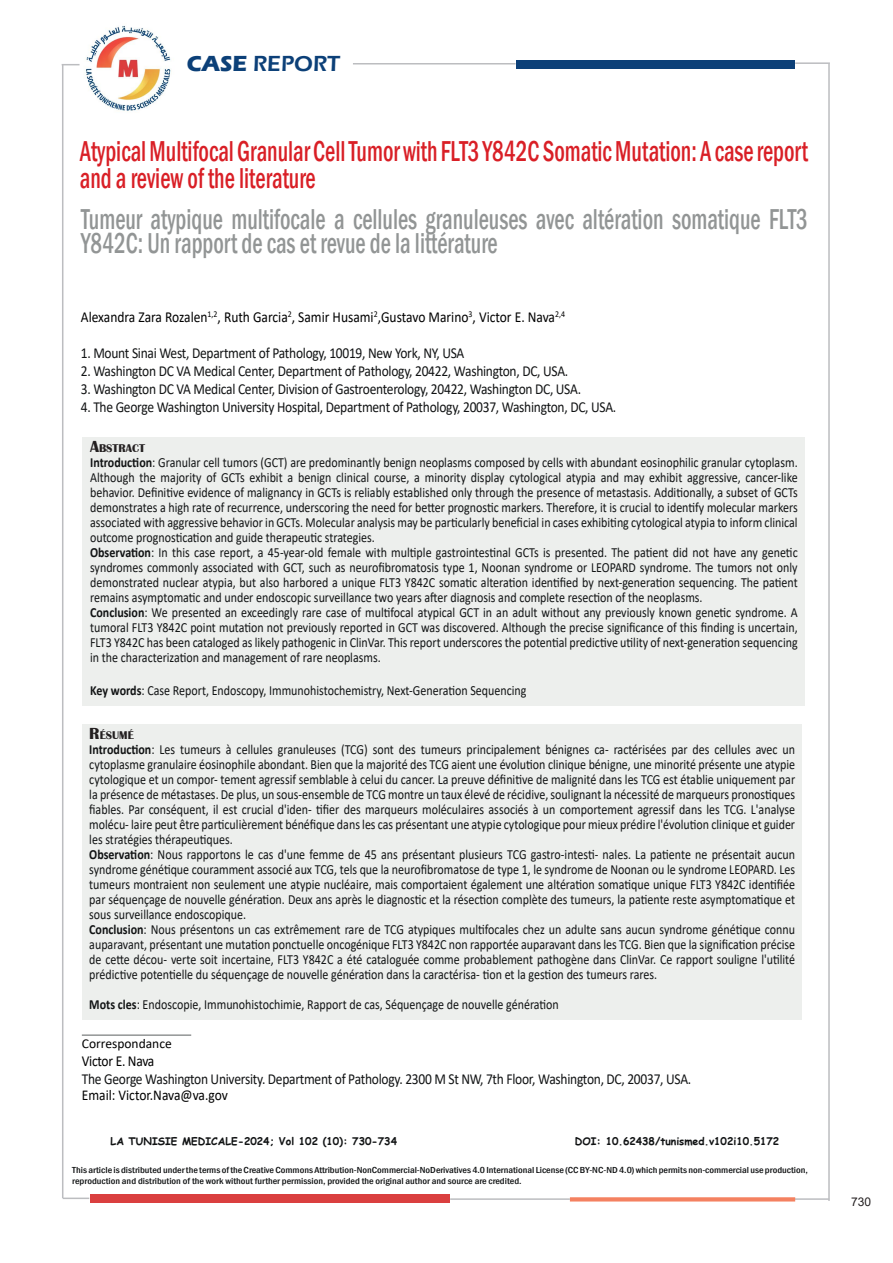
<style>
.page{position:relative;width:893px;height:1263px;background:#fff}
.page>*{position:absolute;margin:0;border:0;box-sizing:border-box;transform-origin:0 0}
.t1{font:500 condensed 29.55px/24.6px "Franklin Gothic";color:#929595;scale:.77 1}
.t2{font:500 condensed 29.55px/27px "Franklin Gothic";color:#d91f26;scale:.77 1}
.t3{font:600 22.5px "Eras ITC";color:#0c4078}
.t4{font:15.3px "Calibri";letter-spacing:-.02em;color:#111314;scale:.88 1}
.t5{font:15.3px "Calibri";color:#000;scale:.88 1}
.t6{font:15.3px "Calibri";letter-spacing:-.02em;color:#000;scale:.88 1}
.t7{font:15px "Calibri";color:#000;scale:.9 1}
.sous_titre{font:13.95px/15px "Calibri";color:#111314;text-align:justify;scale:.86 1}
.t8{font:13.5px "Calibri";color:#000}
.t9{font:12px "Arial";color:#231f20}
.t10{font:700 11.55px "Britannic";color:#231f20}
.t11{font:700 10.5px "Comic Sans MS";color:#111314}
.t12{font:500 condensed 9px "Franklin Gothic";color:#111314;scale:1.13 1}
.s1{font-weight:700}
.s2{font-size:16.5px}
</style>
<div class="page">
<div style="left:82px;top:437px;width:723px;height:269px;background:#edefed"></div>
<div style="left:82px;top:724px;width:719px;height:295px;background:#edefed"></div>
<hr style="left:82px;top:1034px;width:109px;height:2px;background:#929595">
<div style="left:516px;top:60px;width:278px;height:8px;background:#0c4078"></div>
<svg style="left:62px;top:64px;width:18px;height:1px"></svg>
<hr style="left:62px;top:65px;width:1px;height:1133px;background:#bcbdc0">
<hr style="left:828px;top:64px;width:2px;height:1137px;background:#bcbdc0">
<hr style="left:795px;top:62px;width:35px;height:2px;background:#bcbdc0">
<hr style="left:353px;top:63px;width:163px;height:2px;background:#bcbdc0">
<div style="left:90px;top:1194px;width:359px;height:9px;background:#da3f3f"></div>
<hr style="left:794px;top:1198px;width:35px;height:2px;background:#bcbdc0">
<svg style="left:570px;top:1197px;width:225px;height:4px"></svg>
<hr style="left:450px;top:1198px;width:120px;height:2px;background:#bcbdc0">
<hr style="left:63px;top:1197px;width:26px;height:2px;background:#bcbdc0">
<img style="left:86px;top:26px;width:85px;height:86px">
<p class="t3" style="left:187px;top:51px;width:155px"><span class="s1">CASE</span> REPORT</p>
<p class="t2" style="left:80px;top:137px;width:947px">Atypical Multifocal Granular Cell Tumor with FLT3 Y842C Somatic Mutation: A case report and a review of the literature</p>
<p class="t1" style="left:81px;top:206px;width:945px">Tumeur atypique multifocale a cellules granuleuses avec altération somatique FLT3<br>Y842C: Un rapport de cas et revue de la littérature</p>
<p class="t5" style="left:81px;top:306px;width:552px">Alexandra Zara Rozalen<sup>1,2</sup>, Ruth Garcia<sup>2</sup>, Samir Husami<sup>2</sup>,Gustavo Marino<sup>3</sup>, Victor E. Nava<sup>2,4</sup></p>
<p class="t4" style="left:81px;top:342px;width:437px">1. Mount Sinai West, Department of Pathology, 10019, New York, NY, USA</p>
<p class="t4" style="left:81px;top:360px;width:555px">2. Washington DC VA Medical Center, Department of Pathology, 20422, Washington, DC, USA.</p>
<p class="t4" style="left:81px;top:378px;width:570px">3. Washington DC VA Medical Center, Division of Gastroenterology, 20422, Washington DC, USA.</p>
<p class="t4" style="left:81px;top:396px;width:610px">4. The George Washington University Hospital, Department of Pathology, 20037, Washington, DC, USA.</p>
<p class="t10" style="left:90px;top:442px;width:56px"><span class="s2">A</span>BSTRACT</p>
<p class="sous_titre" style="left:90px;top:454px;width:824px"><span class="s1">Introduction</span>: Granular cell tumors (GCT) are predominantly benign neoplasms composed by cells with abundant eosinophilic granular cytoplasm.<br>Although the majority of GCTs exhibit a benign clinical course, a minority display cytological atypia and may exhibit aggressive, cancer-like behavior. Definitive evidence of malignancy in GCTs is reliably established only through the presence of metastasis. Additionally, a subset of GCTs demonstrates a high rate of recurrence, underscoring the need for better prognostic markers. Therefore, it is crucial to identify molecular markers associated with aggressive behavior in GCTs. Molecular analysis may be particularly beneficial in cases exhibiting cytological atypia to inform clinical outcome prognostication and guide therapeutic strategies.</p>
<p class="sous_titre" style="left:90px;top:544px;width:824px"><span class="s1">Observation</span>: In this case report, a 45-year-old female with multiple gastrointestinal GCTs is presented. The patient did not have any genetic syndromes commonly associated with GCT, such as neurofibromatosis type 1, Noonan syndrome or LEOPARD syndrome. The tumors not only demonstrated nuclear atypia, but also harbored a unique FLT3 Y842C somatic alteration identified by next-generation sequencing. The patient remains asymptomatic and under endoscopic surveillance two years after diagnosis and complete resection of the neoplasms.</p>
<p class="sous_titre" style="left:90px;top:604px;width:824px"><span class="s1">Conclusion</span>: We presented an exceedingly rare case of multifocal atypical GCT in an adult without any previously known genetic syndrome. A tumoral FLT3 Y842C point mutation not previously reported in GCT was discovered. Although the precise significance of this finding is uncertain, FLT3 Y842C has been cataloged as likely pathogenic in ClinVar. This report underscores the potential predictive utility of next-generation sequencing in the characterization and management of rare neoplasms.</p>
<p class="sous_titre" style="left:90px;top:682px;width:509px"><span class="s1">Key words</span>: Case Report, Endoscopy, Immunohistochemistry, Next-Generation Sequencing</p>
<p class="t10" style="left:89px;top:729px;width:46px"><span class="s2">R</span>ÉSUMÉ</p>
<p class="sous_titre" style="left:89px;top:742px;width:822px"><span class="s1">Introduction</span>: Les tumeurs à cellules granuleuses (TCG) sont des tumeurs principalement bénignes ca- ractérisées par des cellules avec un cytoplasme granulaire éosinophile abondant. Bien que la majorité des TCG aient une évolution clinique bénigne, une minorité présente une atypie cytologique et un compor- tement agressif semblable à celui du cancer. La preuve définitive de malignité dans les TCG est établie uniquement par la présence de métastases. De plus, un sous-ensemble de TCG montre un taux élevé de récidive, soulignant la nécessité de marqueurs pronostiques fiables. Par conséquent, il est crucial d'iden- tifier des marqueurs moléculaires associés à un comportement agressif dans les TCG. L'analyse molécu- laire peut être particulièrement bénéfique dans les cas présentant une atypie cytologique pour mieux prédire l'évolution clinique et guider les stratégies thérapeutiques.</p>
<p class="sous_titre" style="left:89px;top:847px;width:822px"><span class="s1">Observation</span>: Nous rapportons le cas d'une femme de 45 ans présentant plusieurs TCG gastro-intesti- nales. La patiente ne présentait aucun syndrome génétique couramment associé aux TCG, tels que la neurofibromatose de type 1, le syndrome de Noonan ou le syndrome LEOPARD. Les tumeurs montraient non seulement une atypie nucléaire, mais comportaient également une altération somatique unique FLT3 Y842C identifiée par séquençage de nouvelle génération. Deux ans après le diagnostic et la résection complète des tumeurs, la patiente reste asymptomatique et sous surveillance endoscopique.</p>
<p class="sous_titre" style="left:89px;top:922px;width:822px"><span class="s1">Conclusion</span>: Nous présentons un cas extrêmement rare de TCG atypiques multifocales chez un adulte sans aucun syndrome génétique connu auparavant, présentant une mutation ponctuelle oncogénique FLT3 Y842C non rapportée auparavant dans les TCG. Bien que la signification précise de cette décou- verte soit incertaine, FLT3 Y842C a été cataloguée comme probablement pathogène dans ClinVar. Ce rapport souligne l'utilité prédictive potentielle du séquençage de nouvelle génération dans la caractérisa- tion et la gestion des tumeurs rares.</p>
<p class="sous_titre" style="left:89px;top:997px;width:548px"><span class="s1">Mots cles</span>: Endoscopie, Immunohistochimie, Rapport de cas, Séquençage de nouvelle génération</p>
<p class="t8" style="left:82px;top:1034px;width:91px">Correspondance</p>
<p class="t6" style="left:82px;top:1050px;width:84px">Victor E. Nava</p>
<p class="t4" style="left:82px;top:1068px;width:694px">The George Washington University. Department of Pathology. 2300 M St NW, 7th Floor, Washington, DC, 20037, USA.</p>
<p class="t7" style="left:82px;top:1084px;width:164px">Email: Victor.Nava@va.gov</p>
<p class="t11" style="left:111px;top:1133px;width:288px">LA TUNISIE MEDICALE-2024; Vol 102 (10): 730-734</p>
<p class="t11" style="left:575px;top:1133px;width:206px">DOI: 10.62438/tunismed.v102i10.5172</p>
<p class="t12" style="left:72px;top:1164px;width:652px">This article is distributed under the terms of the Creative Commons Attribution-NonCommercial-NoDerivatives 4.0 International License (CC BY-NC-ND 4.0) which permits non-commercial use production,</p>
<p class="t12" style="left:72px;top:1175px;width:399px">reproduction and distribution of the work without further permission, provided the original author and source are credited.</p>
<p class="t9" style="left:851px;top:1194px;width:22px">730</p>
</div>
